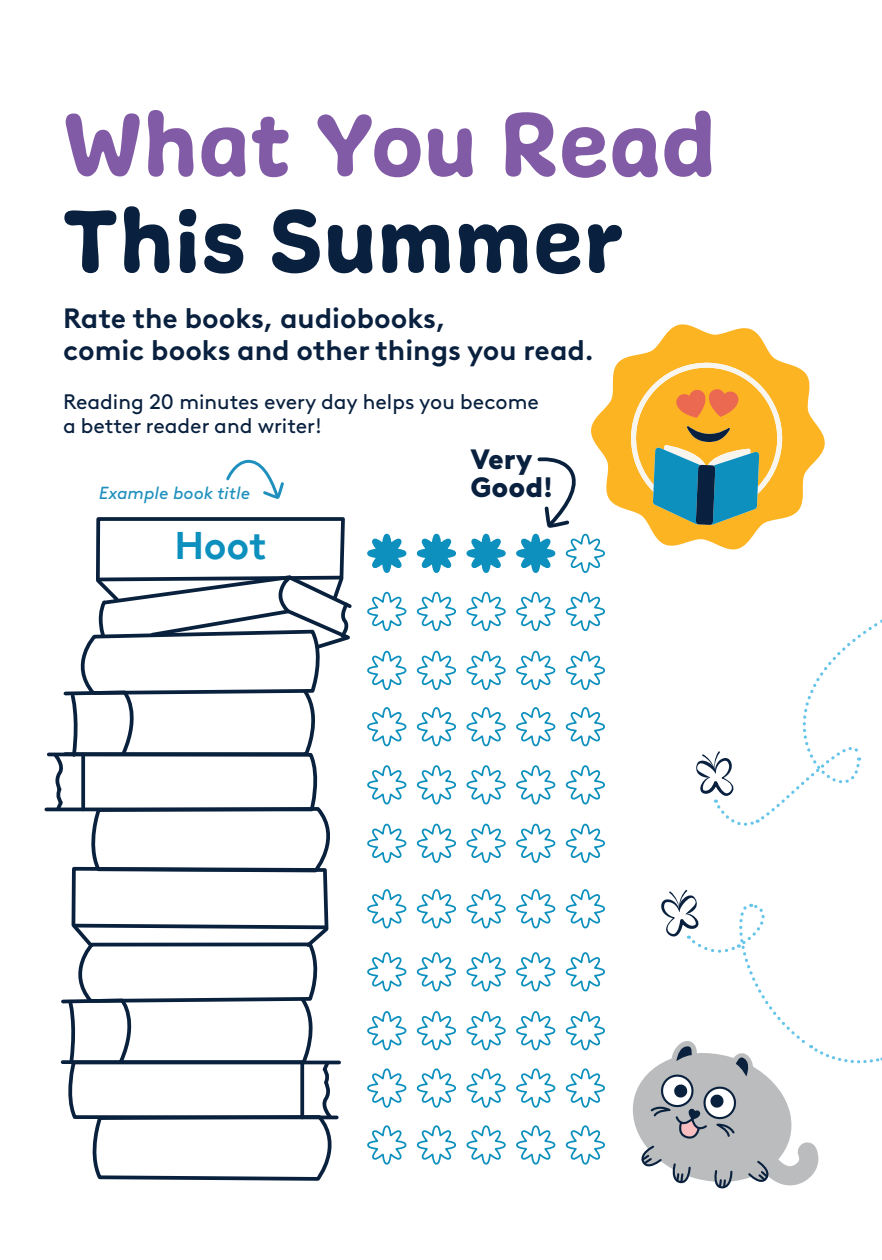
<style>
.page{position:relative;width:882px;height:1260px;background:#fff}
.page>*{position:absolute;margin:0;border:0;box-sizing:border-box;transform-origin:0 0}
.t1{font:94.5px "Freude";letter-spacing:.025em;color:#825ba6}
.t2{font:94.5px "Freude";letter-spacing:.025em;color:#09213f}
.t3{font:700 38.5px "Brown LLTT";color:#0d90bd}
.t4{font:700 28px/31.5px "Brown LL";color:#09213f}
.t5{font:900 28px "Brown LL";color:#09213f}
.t6{font:21px/24.5px "Brown LL";color:#09213f}
.t7{font:italic 17.5px "Brown LL";color:#1f90bd}
</style>
<div class="page">
<svg style="left:591px;top:324px;width:234px;height:226px"></svg>
<svg style="left:631px;top:361px;width:153px;height:164px;background:#bda85c"></svg>
<svg style="left:44px;top:517px;width:308px;height:664px"></svg>
<svg style="left:367px;top:533px;width:40px;height:40px"></svg>
<svg style="left:416px;top:533px;width:40px;height:40px"></svg>
<svg style="left:466px;top:533px;width:40px;height:40px"></svg>
<svg style="left:367px;top:650px;width:40px;height:40px"></svg>
<svg style="left:416px;top:650px;width:40px;height:40px"></svg>
<svg style="left:466px;top:650px;width:40px;height:40px"></svg>
<svg style="left:516px;top:650px;width:40px;height:40px"></svg>
<svg style="left:565px;top:650px;width:40px;height:40px"></svg>
<svg style="left:367px;top:591px;width:40px;height:40px"></svg>
<svg style="left:416px;top:591px;width:40px;height:40px"></svg>
<svg style="left:466px;top:591px;width:40px;height:40px"></svg>
<svg style="left:516px;top:591px;width:40px;height:40px"></svg>
<svg style="left:565px;top:591px;width:40px;height:40px"></svg>
<svg style="left:367px;top:707px;width:40px;height:40px"></svg>
<svg style="left:416px;top:707px;width:40px;height:40px"></svg>
<svg style="left:466px;top:707px;width:40px;height:40px"></svg>
<svg style="left:516px;top:707px;width:40px;height:40px"></svg>
<svg style="left:565px;top:707px;width:40px;height:40px"></svg>
<svg style="left:367px;top:765px;width:40px;height:40px"></svg>
<svg style="left:416px;top:765px;width:40px;height:40px"></svg>
<svg style="left:466px;top:765px;width:40px;height:40px"></svg>
<svg style="left:516px;top:765px;width:40px;height:40px"></svg>
<svg style="left:565px;top:765px;width:40px;height:40px"></svg>
<svg style="left:367px;top:823px;width:40px;height:40px"></svg>
<svg style="left:416px;top:823px;width:40px;height:40px"></svg>
<svg style="left:466px;top:823px;width:40px;height:40px"></svg>
<svg style="left:516px;top:823px;width:40px;height:40px"></svg>
<svg style="left:565px;top:823px;width:40px;height:40px"></svg>
<svg style="left:367px;top:889px;width:40px;height:40px"></svg>
<svg style="left:416px;top:889px;width:40px;height:40px"></svg>
<svg style="left:466px;top:889px;width:40px;height:40px"></svg>
<svg style="left:516px;top:889px;width:40px;height:40px"></svg>
<svg style="left:565px;top:889px;width:40px;height:40px"></svg>
<svg style="left:367px;top:952px;width:40px;height:40px"></svg>
<svg style="left:416px;top:952px;width:40px;height:40px"></svg>
<svg style="left:466px;top:952px;width:40px;height:40px"></svg>
<svg style="left:516px;top:952px;width:40px;height:40px"></svg>
<svg style="left:565px;top:952px;width:40px;height:40px"></svg>
<svg style="left:367px;top:1011px;width:40px;height:40px"></svg>
<svg style="left:416px;top:1011px;width:40px;height:40px"></svg>
<svg style="left:466px;top:1011px;width:40px;height:40px"></svg>
<svg style="left:516px;top:1011px;width:40px;height:40px"></svg>
<svg style="left:565px;top:1011px;width:40px;height:40px"></svg>
<svg style="left:367px;top:1068px;width:40px;height:40px"></svg>
<svg style="left:416px;top:1068px;width:40px;height:40px"></svg>
<svg style="left:466px;top:1068px;width:40px;height:40px"></svg>
<svg style="left:516px;top:1068px;width:40px;height:40px"></svg>
<svg style="left:565px;top:1068px;width:40px;height:40px"></svg>
<svg style="left:367px;top:1125px;width:40px;height:40px"></svg>
<svg style="left:416px;top:1125px;width:40px;height:40px"></svg>
<svg style="left:466px;top:1125px;width:40px;height:40px"></svg>
<svg style="left:516px;top:1125px;width:40px;height:40px"></svg>
<svg style="left:565px;top:1125px;width:40px;height:40px"></svg>
<svg style="left:516px;top:456px;width:90px;height:117px"></svg>
<svg style="left:633px;top:889px;width:249px;height:300px"></svg>
<svg style="left:696px;top:619px;width:186px;height:207px"></svg>
<svg style="left:226px;top:459px;width:58px;height:40px"></svg>
<h1 class="t1" style="left:63px;top:86px;width:653px">What You Read</h1>
<h1 class="t2" style="left:63px;top:183px;width:560px">This Summer</h1>
<h3 class="t4" style="left:63px;top:300px;width:532px">Rate the books, audiobooks,<br>comic books and other things you read.</h3>
<p class="t6" style="left:63px;top:388px;width:477px">Reading 20 minutes every day helps you become a better reader and writer!</p>
<h3 class="t5" style="left:471px;top:437px;width:63px">Very</h3>
<p class="t7" style="left:99px;top:479px;width:153px">Example book title</p>
<h3 class="t5" style="left:471px;top:465px;width:84px">Good!</h3>
<h2 class="t3" style="left:174px;top:516px;width:94px">Hoot</h2>
</div>
